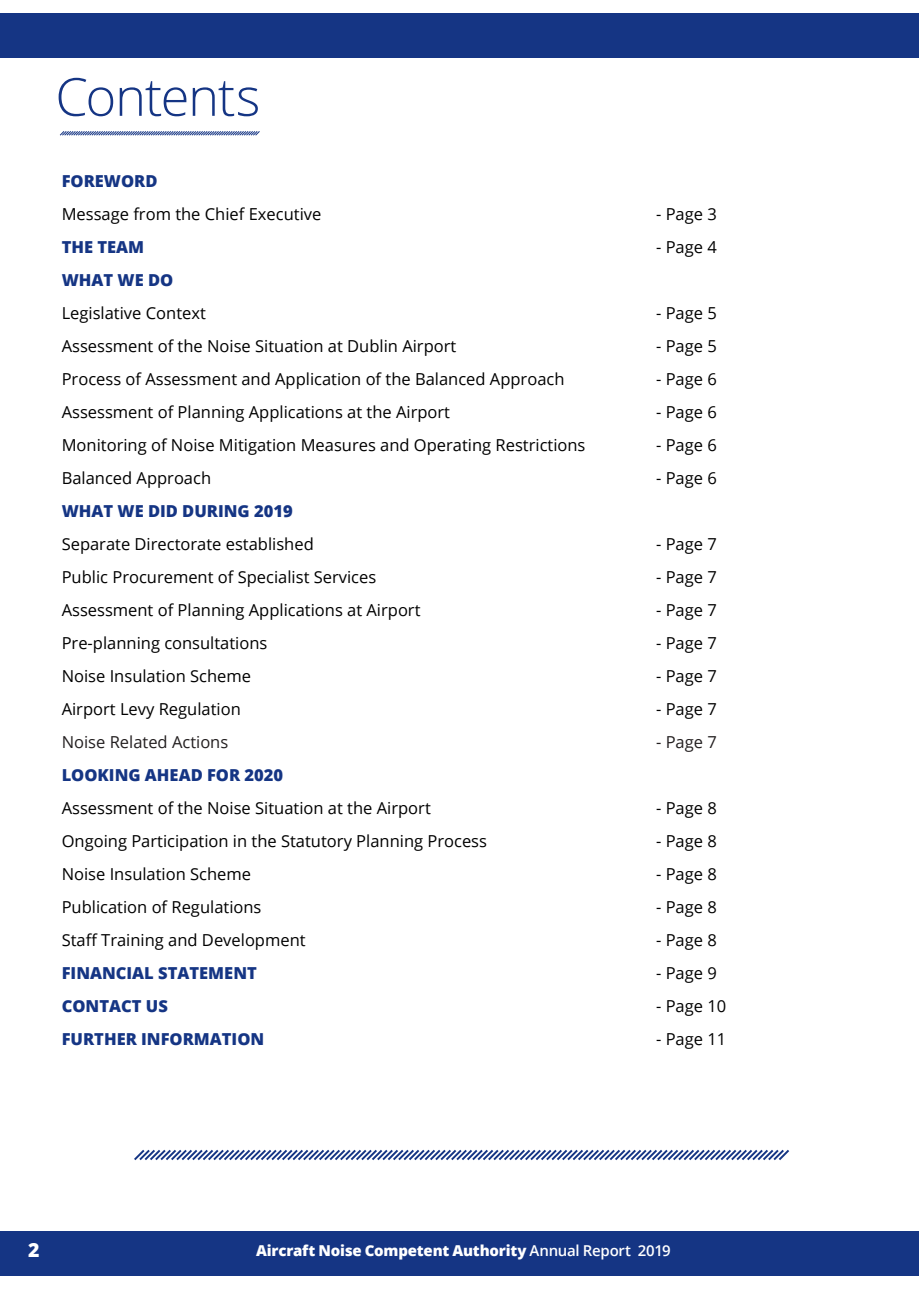
<style>
.page{position:relative;width:919px;height:1289px;background:#fff}
.page>*{position:absolute;margin:0;border:0;box-sizing:border-box;transform-origin:0 0}
.t1{font:300 52.5px "Open Sans";letter-spacing:-.025em;color:#153584}
.t2{font:800 19.5px "Open Sans";color:#fff}
.t3{font:16.5px "Open Sans";color:#000}
.t4{font:800 16.5px "Open Sans";color:#153584}
.t5{font:16.5px "Open Sans";color:#231f20}
.t6{font:800 15px "Open Sans";letter-spacing:-.015em;color:#fff}
.s1{font-weight:600}
</style>
<div class="page">
<div style="left:0;top:13px;width:906px;height:45px;background:#153584"></div>
<div style="left:906px;top:13px;width:12px;height:45px;background:#153584"></div>
<svg style="left:134px;top:1149px;width:656px;height:12px"></svg>
<svg style="left:59px;top:131px;width:201px;height:5px"></svg>
<div style="left:0;top:1231px;width:884px;height:45px;background:#153584"></div>
<div style="left:884px;top:1231px;width:34px;height:45px;background:#153584"></div>
<p class="t1" style="left:55px;top:61px;width:206px">Contents</p>
<p class="t4" style="left:62px;top:168px;width:97px">FOREWORD</p>
<p class="t3" style="left:62px;top:202px;width:261px">Message from the Chief Executive</p>
<p class="t3" style="left:656px;top:202px;width:62px">- Page 3</p>
<p class="t4" style="left:62px;top:234px;width:84px">THE TEAM</p>
<p class="t3" style="left:656px;top:235px;width:62px">- Page 4</p>
<p class="t4" style="left:62px;top:267px;width:113px">WHAT WE DO</p>
<p class="t3" style="left:62px;top:301px;width:146px">Legislative Context</p>
<p class="t3" style="left:656px;top:301px;width:62px">- Page 5</p>
<p class="t3" style="left:62px;top:334px;width:396px">Assessment of the Noise Situation at Dublin Airport</p>
<p class="t3" style="left:656px;top:334px;width:62px">- Page 5</p>
<p class="t3" style="left:62px;top:367px;width:504px">Process of Assessment and Application of the Balanced Approach</p>
<p class="t3" style="left:656px;top:367px;width:62px">- Page 6</p>
<p class="t3" style="left:62px;top:400px;width:390px">Assessment of Planning Applications at the Airport</p>
<p class="t3" style="left:656px;top:400px;width:62px">- Page 6</p>
<p class="t3" style="left:62px;top:433px;width:525px">Monitoring of Noise Mitigation Measures and Operating Restrictions</p>
<p class="t3" style="left:656px;top:433px;width:62px">- Page 6</p>
<p class="t3" style="left:62px;top:466px;width:151px">Balanced Approach</p>
<p class="t3" style="left:656px;top:466px;width:62px">- Page 6</p>
<p class="t4" style="left:62px;top:498px;width:233px">WHAT WE DID DURING 2019</p>
<p class="t3" style="left:62px;top:532px;width:253px">Separate Directorate established</p>
<p class="t3" style="left:656px;top:532px;width:62px">- Page 7</p>
<p class="t3" style="left:62px;top:565px;width:316px">Public Procurement of Specialist Services</p>
<p class="t3" style="left:656px;top:565px;width:62px">- Page 7</p>
<p class="t3" style="left:62px;top:598px;width:360px">Assessment of Planning Applications at Airport</p>
<p class="t3" style="left:656px;top:598px;width:62px">- Page 7</p>
<p class="t3" style="left:62px;top:631px;width:207px">Pre-planning consultations</p>
<p class="t3" style="left:656px;top:631px;width:62px">- Page 7</p>
<p class="t3" style="left:62px;top:664px;width:191px">Noise Insulation Scheme</p>
<p class="t3" style="left:656px;top:664px;width:62px">- Page 7</p>
<p class="t3" style="left:62px;top:697px;width:181px">Airport Levy Regulation</p>
<p class="t3" style="left:656px;top:697px;width:62px">- Page 7</p>
<p class="t5" style="left:62px;top:730px;width:168px">Noise Related Actions</p>
<p class="t5" style="left:656px;top:730px;width:62px">- Page 7</p>
<p class="t4" style="left:62px;top:762px;width:223px">LOOKING AHEAD FOR 2020</p>
<p class="t3" style="left:62px;top:796px;width:370px">Assessment of the Noise Situation at the Airport</p>
<p class="t3" style="left:656px;top:796px;width:62px">- Page 8</p>
<p class="t3" style="left:62px;top:829px;width:427px">Ongoing Participation in the Statutory Planning Process</p>
<p class="t3" style="left:656px;top:829px;width:62px">- Page 8</p>
<p class="t3" style="left:62px;top:862px;width:191px">Noise Insulation Scheme</p>
<p class="t3" style="left:656px;top:862px;width:62px">- Page 8</p>
<p class="t3" style="left:62px;top:895px;width:201px">Publication of Regulations</p>
<p class="t3" style="left:656px;top:895px;width:62px">- Page 8</p>
<p class="t3" style="left:62px;top:928px;width:245px">Staff Training and Development</p>
<p class="t3" style="left:656px;top:928px;width:62px">- Page 8</p>
<p class="t4" style="left:62px;top:960px;width:197px">FINANCIAL STATEMENT</p>
<p class="t3" style="left:656px;top:961px;width:62px">- Page 9</p>
<p class="t4" style="left:62px;top:993px;width:108px">CONTACT US</p>
<p class="t3" style="left:656px;top:994px;width:72px">- Page 10</p>
<p class="t4" style="left:62px;top:1026px;width:204px">FURTHER INFORMATION</p>
<p class="t3" style="left:656px;top:1027px;width:72px">- Page 11</p>
<p class="t2" style="left:28px;top:1235px;width:13px">2</p>
<p class="t6" style="left:256px;top:1239px;width:416px">Aircraft Noise Competent Authority <span class="s1">Annual Report 2019</span></p>
</div>
